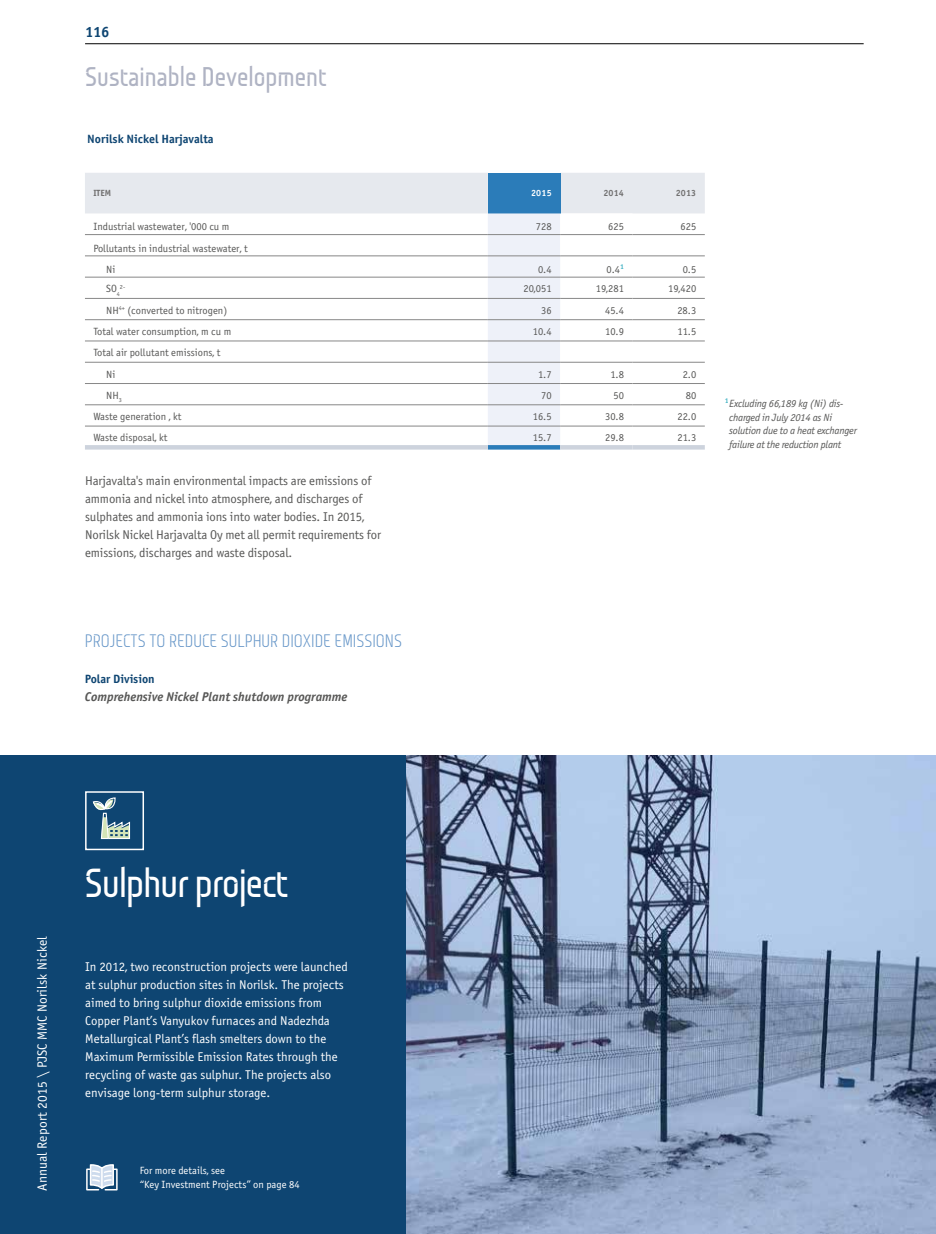
<style>
.page{position:relative;width:936px;height:1234px;background:#fff}
.page>*{position:absolute;margin:0;border:0;box-sizing:border-box;transform-origin:0 0}
.t1{font:700 40.5px "Monitorica";letter-spacing:-.02em;color:#fff}
.t2{font:700 27px "Monitorica";color:#afb3c3}
.t3{font:18px "Monitorica";color:#6394c7}
.t4{font:700 15px "Officina Sans C";color:#0e4572}
.t5{font:13.5px "Officina Sans C";letter-spacing:.01em;color:#fff}
.t6{font:12.75px/18px "Officina Sans C";color:#fff}
.t7{font:12.75px/18px "Officina Sans C";letter-spacing:-.01em;color:#575756}
.t8{font:italic 700 12.75px "Officina Sans C";color:#575756}
.t9{font:700 12px "Officina Sans C";color:#0e4572}
.t10{font:10.5px/21.3px "Officina Sans C";color:#575756}
.t11{font:italic 10.5px/13.5px "Officina Sans C";letter-spacing:-.02em;color:#575756}
.t12{font:10.5px/13.5px "Officina Sans C";color:#fff}
.t13{font:700 9px "Officina Sans C";letter-spacing:.02em;color:#706f6f}
.t14{font:700 9px "Officina Sans C";color:#fff}
.t15{font:6.15px "Officina Sans C";color:#575756}
</style>
<div class="page">
<svg style="left:85px;top:173px;width:619px;height:272px"></svg>
<hr style="left:85px;top:255px;width:403px;height:1px;background:#878787">
<hr style="left:560px;top:255px;width:72px;height:1px;background:#878787">
<hr style="left:632px;top:255px;width:72px;height:1px;background:#878787">
<hr style="left:85px;top:277px;width:403px;height:1px;background:#878787">
<hr style="left:560px;top:277px;width:72px;height:1px;background:#878787">
<hr style="left:632px;top:277px;width:72px;height:1px;background:#878787">
<hr style="left:85px;top:298px;width:403px;height:1px;background:#878787">
<hr style="left:560px;top:298px;width:72px;height:1px;background:#878787">
<hr style="left:632px;top:298px;width:72px;height:1px;background:#878787">
<hr style="left:85px;top:319px;width:403px;height:1px;background:#878787">
<hr style="left:560px;top:319px;width:72px;height:1px;background:#878787">
<hr style="left:632px;top:319px;width:72px;height:1px;background:#878787">
<hr style="left:85px;top:340px;width:403px;height:1px;background:#878787">
<hr style="left:85px;top:362px;width:403px;height:1px;background:#878787">
<hr style="left:560px;top:362px;width:72px;height:1px;background:#878787">
<hr style="left:632px;top:362px;width:72px;height:1px;background:#878787">
<hr style="left:85px;top:383px;width:403px;height:1px;background:#878787">
<hr style="left:560px;top:383px;width:72px;height:1px;background:#878787">
<hr style="left:632px;top:383px;width:72px;height:1px;background:#878787">
<hr style="left:488px;top:255px;width:72px;height:1px;background:#878787">
<hr style="left:488px;top:277px;width:72px;height:1px;background:#878787">
<hr style="left:488px;top:298px;width:72px;height:1px;background:#878787">
<hr style="left:488px;top:319px;width:72px;height:1px;background:#878787">
<hr style="left:488px;top:362px;width:72px;height:1px;background:#878787">
<hr style="left:488px;top:383px;width:72px;height:1px;background:#878787">
<svg style="left:488px;top:445px;width:72px;height:4px"></svg>
<hr style="left:85px;top:445px;width:403px;height:4px;background:#cdd3dd">
<hr style="left:560px;top:445px;width:72px;height:4px;background:#cdd3dd">
<hr style="left:632px;top:445px;width:72px;height:4px;background:#cdd3dd">
<hr style="left:85px;top:234px;width:403px;height:1px;background:#878787">
<hr style="left:488px;top:234px;width:72px;height:1px;background:#878787">
<hr style="left:632px;top:234px;width:72px;height:1px;background:#878787">
<hr style="left:560px;top:234px;width:72px;height:1px;background:#878787">
<hr style="left:488px;top:340px;width:72px;height:1px;background:#878787">
<hr style="left:560px;top:340px;width:72px;height:1px;background:#878787">
<hr style="left:632px;top:340px;width:72px;height:1px;background:#878787">
<hr style="left:85px;top:404px;width:403px;height:1px;background:#878787">
<hr style="left:488px;top:404px;width:72px;height:1px;background:#878787">
<hr style="left:560px;top:404px;width:72px;height:1px;background:#878787">
<hr style="left:632px;top:404px;width:72px;height:1px;background:#878787">
<hr style="left:85px;top:426px;width:403px;height:1px;background:#878787">
<hr style="left:488px;top:426px;width:72px;height:1px;background:#878787">
<hr style="left:560px;top:426px;width:72px;height:1px;background:#878787">
<hr style="left:632px;top:426px;width:72px;height:1px;background:#878787">
<img style="left:405px;top:755px;width:529px;height:478px">
<div style="left:0;top:754px;width:405px;height:479px;background:#0e4572"></div>
<div style="left:85px;top:791px;width:59px;height:59px;border:2px solid #fff"></div>
<svg style="left:92px;top:797px;width:39px;height:42px"></svg>
<svg style="left:86px;top:1164px;width:32px;height:26px"></svg>
<hr style="left:85px;top:43px;width:778px;height:1px;background:#000">
<p class="t4" style="left:85px;top:24px;width:26px">116</p>
<h2 class="t2" style="left:85px;top:61px;width:243px">Sustainable Development</h2>
<p class="t9" style="left:87px;top:132px;width:128px">Norilsk Nickel Harjavalta</p>
<p class="t13" style="left:93px;top:188px;width:19px">ITEM</p>
<p class="t14" style="left:531px;top:188px;width:22px">2015</p>
<p class="t13" style="left:603px;top:188px;width:22px">2014</p>
<p class="t13" style="left:675px;top:188px;width:22px">2013</p>
<p class="t10" style="left:93px;top:216px;width:137px">Industrial wastewater, '000 cu m</p>
<p class="t10" style="left:536px;top:216px;width:17px">728</p>
<p class="t10" style="left:608px;top:216px;width:17px">625</p>
<p class="t10" style="left:680px;top:216px;width:17px">625</p>
<p class="t10" style="left:106px;top:237px;width:143px;text-indent:-13px">Pollutants in industrial wastewater, t<br>Ni</p>
<p class="t10" style="left:538px;top:259px;width:15px">0.4</p>
<p class="t10" style="left:606px;top:259px;width:19px">0.4<sup>1</sup></p>
<p class="t10" style="left:682px;top:259px;width:15px">0.5</p>
<p class="t10" style="left:106px;top:278px;width:15px">SO<sub>4</sub></p>
<p class="t15" style="left:120px;top:283px;width:7px">2-</p>
<p class="t10" style="left:523px;top:278px;width:30px">20,051</p>
<p class="t10" style="left:595px;top:278px;width:30px">19,281</p>
<p class="t10" style="left:668px;top:278px;width:30px">19,420</p>
<p class="t10" style="left:106px;top:299px;width:122px">NH<sup>4+</sup> (converted to nitrogen)</p>
<p class="t10" style="left:541px;top:299px;width:12px">36</p>
<p class="t10" style="left:605px;top:299px;width:20px">45.4</p>
<p class="t10" style="left:677px;top:299px;width:20px">28.3</p>
<p class="t10" style="left:93px;top:321px;width:139px">Total water consumption, m cu m</p>
<p class="t10" style="left:532px;top:321px;width:20px">10.4</p>
<p class="t10" style="left:605px;top:321px;width:20px">10.9</p>
<p class="t10" style="left:677px;top:321px;width:20px">11.5</p>
<p class="t10" style="left:106px;top:342px;width:116px;text-indent:-13px">Total air pollutant emissions, t<br>Ni</p>
<p class="t10" style="left:538px;top:363px;width:15px">1.7</p>
<p class="t10" style="left:610px;top:363px;width:15px">1.8</p>
<p class="t10" style="left:682px;top:363px;width:15px">2.0</p>
<p class="t10" style="left:106px;top:385px;width:17px">NH<sub>3</sub></p>
<p class="t10" style="left:541px;top:385px;width:12px">70</p>
<p class="t10" style="left:613px;top:385px;width:12px">50</p>
<p class="t10" style="left:685px;top:385px;width:12px">80</p>
<p class="t10" style="left:93px;top:406px;width:90px">Waste generation , kt</p>
<p class="t10" style="left:532px;top:406px;width:20px">16.5</p>
<p class="t10" style="left:605px;top:406px;width:20px">30.8</p>
<p class="t10" style="left:677px;top:406px;width:20px">22.0</p>
<p class="t10" style="left:93px;top:427px;width:76px">Waste disposal, kt</p>
<p class="t10" style="left:532px;top:427px;width:20px">15.7</p>
<p class="t10" style="left:605px;top:427px;width:20px">29.8</p>
<p class="t10" style="left:677px;top:427px;width:20px">21.3</p>
<p class="t7" style="left:85px;top:471px;width:297px">Harjavalta's main environmental impacts are emissions of ammonia and nickel into atmosphere, and discharges of sulphates and ammonia ions into water bodies. In 2015, Norilsk Nickel Harjavalta Oy met all permit requirements for emissions, discharges and waste disposal.</p>
<p class="t11" style="left:729px;top:397px;width:129px;text-indent:-4px"><sup>1</sup> Excluding 66,189 kg (Ni) dis&shy;charged in July 2014 as Ni solution due to a heat exchanger failure at the reduction plant</p>
<h3 class="t3" style="left:85px;top:630px;width:318px">PROJECTS TO REDUCE SULPHUR DIOXIDE EMISSIONS</h3>
<p class="t9" style="left:85px;top:672px;width:71px">Polar Division</p>
<p class="t8" style="left:85px;top:689px;width:264px">Comprehensive Nickel Plant shutdown programme</p>
<p class="t5" style="left:35px;top:1190px;width:256px;rotate:-90deg">Annual Report 2015 \ PJSC MMC Norilsk Nickel</p>
<h1 class="t1" style="left:85px;top:859px;width:205px">Sulphur project</h1>
<p class="t6" style="left:85px;top:957px;width:264px">In 2012, two reconstruction projects were launched at sulphur production sites in Norilsk. The projects aimed to bring sulphur dioxide emissions from Copper Plant’s Vanyukov furnaces and Nadezhda Metallurgical Plant’s flash smelters down to the Maximum Permissible Emission Rates through the recycling of waste gas sulphur. The projects also envisage long-term sulphur storage.</p>
<p class="t12" style="left:140px;top:1163px;width:161px">For more details, see<br>“Key Investment Projects” on page 84</p>
</div>
